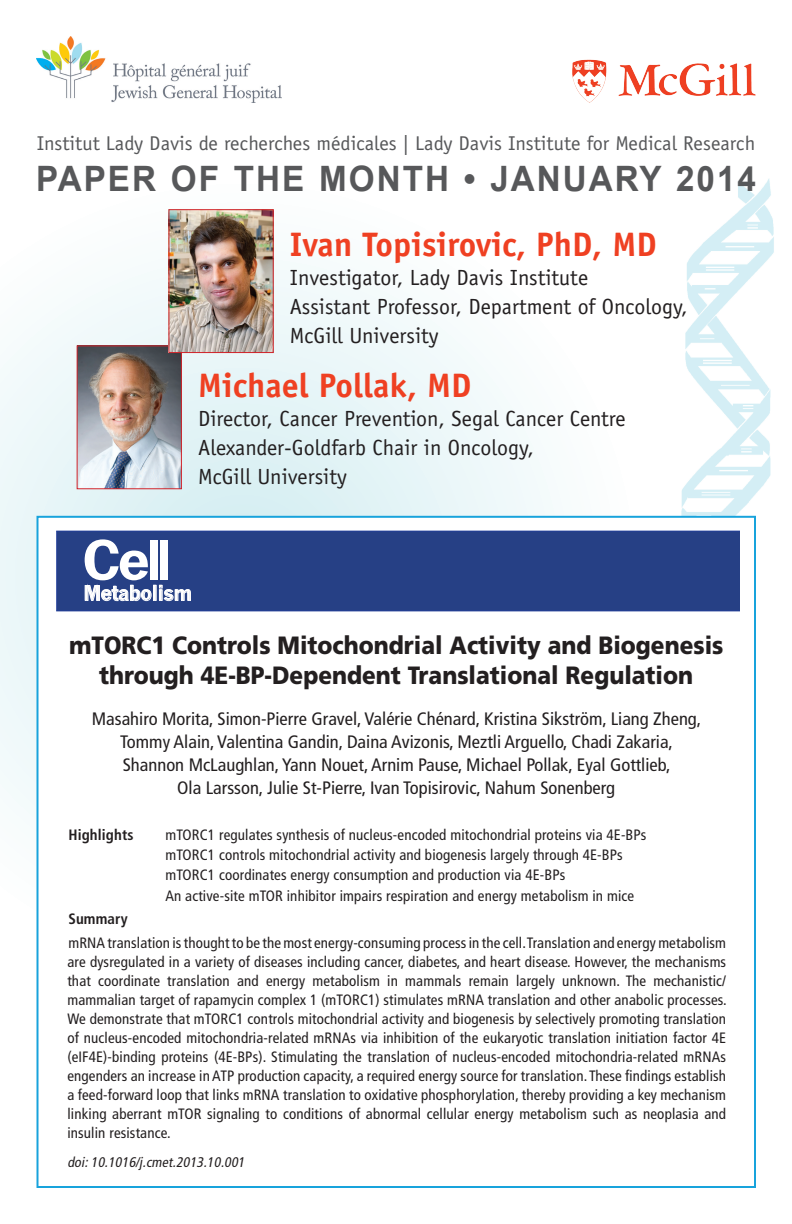
<style>
.page{position:relative;width:792px;height:1224px;background:#fff}
.page>*{position:absolute;margin:0;border:0;box-sizing:border-box;transform-origin:0 0}
.t1{font:700 35px "Arial";letter-spacing:.06em;color:#57585a;scale:.95 1}
.t2{font:700 34px "Officina Sans";color:#ef4022}
.t3{font:900 25px/30px "Frutiger";color:#231f20;text-align:center;scale:.9 1}
.t4{font:22px/29px "Officina Sans";color:#231f20}
.t5{font:20px "Officina Sans";color:#57585a}
.t6{font:700 19.9px "News Gothic";letter-spacing:-.025em;color:#fff}
.t7{font:condensed 18px/23px "Frutiger";color:#231f20;text-align:center}
.t8{font:condensed 15px/19px "Frutiger";letter-spacing:.01em;color:#231f20}
.t9{font:700 condensed 15px "Frutiger";letter-spacing:.01em;color:#231f20}
.t10{font:italic condensed 14px "Frutiger";color:#231f20}
</style>
<div class="page">
<svg style="left:0;top:209px;width:636px;height:610px"></svg>
<img style="left:678px;top:179px;width:96px;height:337px">
<img style="left:573px;top:59px;width:183px;height:44px">
<img style="left:36px;top:36px;width:245px;height:67px">
<div style="left:36px;top:516px;width:720px;height:672px;background:#fff;border:2px solid #18a3dc"></div>
<div style="left:56px;top:531px;width:683px;height:80px;background:#264085"></div>
<div style="left:150px;top:540px;width:8px;height:40px;background:#fff"></div>
<div style="left:160px;top:540px;width:8px;height:40px;background:#fff"></div>
<svg style="left:85px;top:539px;width:67px;height:62px"></svg>
<div style="left:153px;top:585px;width:3px;height:16px;border:1px solid #fff"></div>
<svg style="left:159px;top:585px;width:32px;height:16px"></svg>
<img style="left:79px;top:348px;width:101px;height:139px">
<div style="left:77px;top:346px;width:105px;height:143px;border:1px solid #d1232a"></div>
<img style="left:171px;top:211px;width:101px;height:140px">
<div style="left:169px;top:209px;width:105px;height:144px;border:1px solid #d1232a"></div>
<h3 class="t5" style="left:37px;top:131px;width:720px">Institut Lady Davis de recherches médicales | Lady Davis Institute for Medical Research</h3>
<h1 class="t1" style="left:36px;top:155px;width:759px">PAPER OF THE MONTH • JAN UARY 2014</h1>
<h2 class="t2" style="left:290px;top:224px;width:368px">Ivan Topisirovic, PhD, MD</h2>
<h3 class="t4" style="left:290px;top:264px;width:399px">Investigator, Lady Davis Institute<br>Assistant Professor, Department of Oncology,<br>McGill University</h3>
<h2 class="t2" style="left:198px;top:364px;width:275px">Michael Pollak, MD</h2>
<h3 class="t4" style="left:198px;top:404px;width:429px">Director, Cancer Prevention, Segal Cancer Centre<br>Alexander-Goldfarb Chair in Oncology,<br>McGill University</h3>
<h3 class="t6" style="left:84px;top:581px;width:110px">Metabolism</h3>
<h3 class="t3" style="left:69px;top:630px;width:729px">mTORC1 Controls Mitochondrial Activity and Biogenesis through 4E-BP-Dependent Translational Regulation</h3>
<p class="t7" style="left:92px;top:707px;width:611px">Masahiro Morita, Simon-Pierre Gravel, Valérie Chénard, Kristina Sikström, Liang Zheng, Tommy Alain, Valentina Gandin, Daina Avizonis, Meztli Arguello, Chadi Zakaria, Shannon McLaughlan, Yann Nouet, Arnim Pause, Michael Pollak, Eyal Gottlieb,<br>Ola Larsson, Julie St-Pierre, Ivan Topisirovic, Nahum Sonenberg</p>
<p class="t9" style="left:68px;top:825px;width:67px">Highlights</p>
<p class="t8" style="left:165px;top:824px;width:483px;line-height:20.4px">mTORC1 regulates synthesis of nucleus-encoded mitochondrial proteins via 4E-BPs mTORC1 controls mitochondrial activity and biogenesis largely through 4E-BPs mTORC1 coordinates energy consumption and production via 4E-BPs<br>An active-site mTOR inhibitor impairs respiration and energy metabolism in mice</p>
<p class="t9" style="left:68px;top:910px;width:61px">Summary</p>
<p class="t8" style="left:67px;top:933px;width:661px;text-align:justify">mRNA translation is thought to be the most energy-consuming process in the cell. Translation and energy metabolism are dysregulated in a variety of diseases including cancer, diabetes, and heart disease. However, the mechanisms that coordinate translation and energy metabolism in mammals remain largely unknown. The mechanistic/ mammalian target of rapamycin complex 1 (mTORC1) stimulates mRNA translation and other anabolic processes.<br>We demonstrate that mTORC1 controls mitochondrial activity and biogenesis by selectively promoting translation of nucleus-encoded mitochondria-related mRNAs via inhibition of the eukaryotic translation initiation factor 4E (eIF4E)-binding proteins (4E-BPs). Stimulating the translation of nucleus-encoded mitochondria-related mRNAs engenders an increase in ATP production capacity, a required energy source for translation. These findings establish a feed-forward loop that links mRNA translation to oxidative phosphorylation, thereby providing a key mechanism linking aberrant mTOR signaling to conditions of abnormal cellular energy metabolism such as neoplasia and insulin resistance.</p>
<p class="t10" style="left:67px;top:1154px;width:182px">doi:10.1016/j.cmet.2013.10.001</p>
</div>
